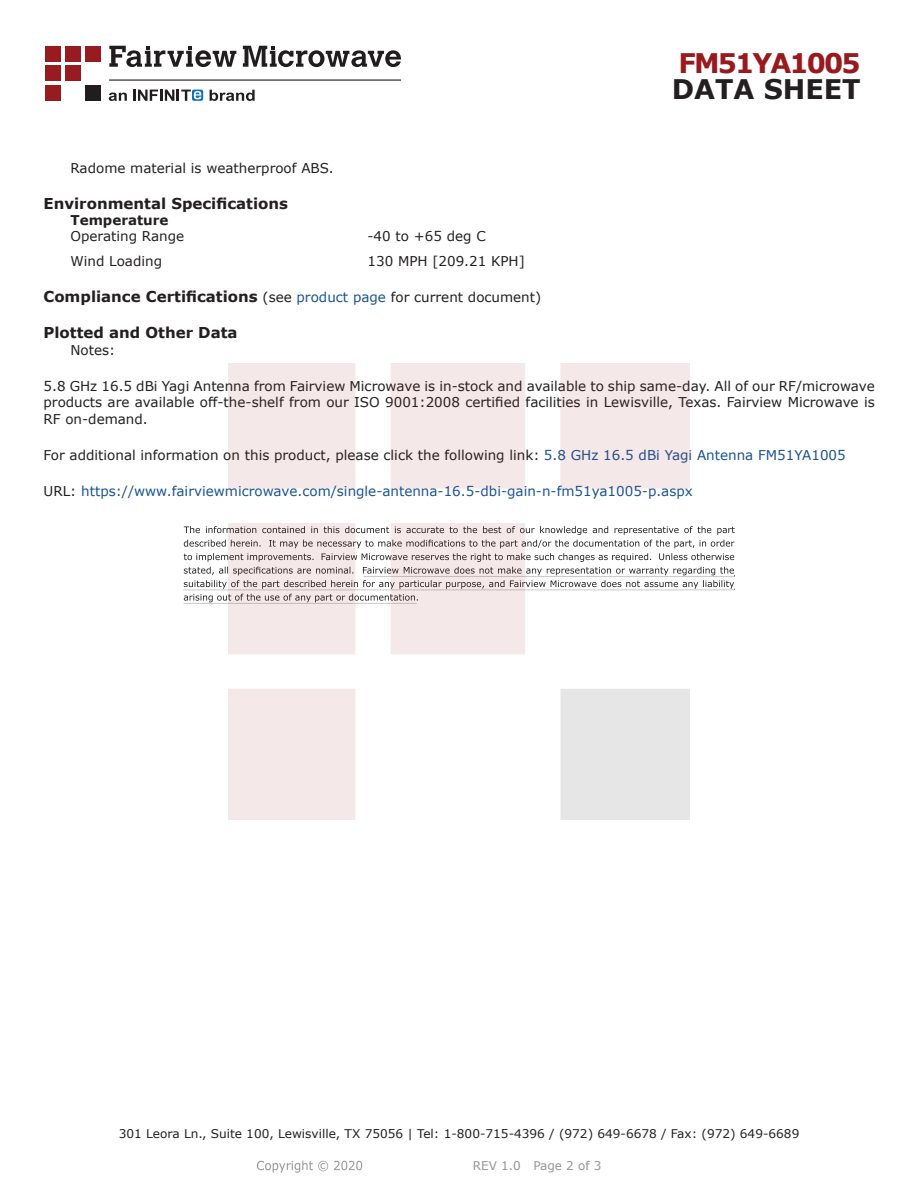
<style>
.page{position:relative;width:918px;height:1188px;background:#fff}
.page>*{position:absolute;margin:0;border:0;box-sizing:border-box;transform-origin:0 0}
.FM{font:700 27px "Verdana";letter-spacing:-.07em;color:#981a1e}
.t1{font:700 27px "Verdana";color:#231f20}
.Head1_for_Compliance{font:700 15px "Verdana";color:#231f20}
.Head1{font:700 15px "Verdana";color:#231f20}
.Web_Description_Para{font:13.5px/16.2px "Verdana";color:#231f20;text-align:justify}
.Specs_Para{font:13.5px "Verdana";color:#231f20}
.URL_para{font:13.5px "Verdana";color:#1a5392}
.Head2_after_Head1{font:700 13.5px "Verdana";color:#231f20}
.t2{font:12px "Verdana";color:#231f20}
.REV_Info{font:12px "Verdana";color:#939598}
.s1{font-weight:400;font-size:13.5px}
.s2{font-weight:400;font-size:13.5px;color:#1a5392}
.s3{color:#1a5392}
.s4{color:#231f20}
</style>
<div class="page">
<svg style="left:184px;top:526px;width:551px;height:76px"></svg>
<hr style="left:363px;top:576px;width:372px;height:1px;background:#231f20">
<hr style="left:183px;top:589px;width:551px;height:1px;background:#231f20">
<hr style="left:184px;top:603px;width:233px;height:1px;background:#231f20">
<img style="left:257px;top:1160px;width:106px;height:13px">
<img style="left:228px;top:364px;width:462px;height:456px">
<div style="left:45px;top:46px;width:16px;height:15px;background:#971b1f"></div>
<div style="left:65px;top:66px;width:16px;height:15px;background:#971b1f"></div>
<div style="left:85px;top:85px;width:16px;height:16px;background:#211d1e"></div>
<div style="left:45px;top:85px;width:16px;height:16px;background:#971b1f"></div>
<div style="left:85px;top:46px;width:16px;height:15px;background:#971b1f"></div>
<div style="left:45px;top:66px;width:16px;height:15px;background:#971b1f"></div>
<div style="left:65px;top:46px;width:16px;height:15px;background:#971b1f"></div>
<svg style="left:109px;top:46px;width:292px;height:21px"></svg>
<svg style="left:192px;top:90px;width:11px;height:11px"></svg>
<svg style="left:133px;top:90px;width:68px;height:11px"></svg>
<svg style="left:210px;top:90px;width:45px;height:11px"></svg>
<svg style="left:109px;top:93px;width:18px;height:8px"></svg>
<hr style="left:109px;top:80px;width:292px;height:1px;background:#211d1e">
<p class="FM" style="left:679px;top:44px;width:184px">FM51YA1005</p>
<p class="t1" style="left:672px;top:70px;width:191px">DATA SHEET</p>
<p class="Specs_Para" style="left:70px;top:159px;width:265px">Radome material is weatherproof ABS.</p>
<p class="Head1" style="left:44px;top:193px;width:246px">Environmental Specifications</p>
<p class="Head2_after_Head1" style="left:70px;top:211px;width:100px">Temperature</p>
<p class="Specs_Para" style="left:70px;top:227px;width:115px">Operating Range</p>
<p class="Specs_Para" style="left:368px;top:227px;width:120px">-40 to +65 deg C</p>
<p class="Specs_Para" style="left:70px;top:252px;width:93px">Wind Loading</p>
<p class="Specs_Para" style="left:368px;top:252px;width:159px">130 MPH [209.21 KPH]</p>
<p class="Head1_for_Compliance" style="left:44px;top:286px;width:499px">Compliance Certifications <span class="s1">(see</span> <span class="s2">product page</span> <span class="s1">for current document)</span></p>
<p class="Head1_for_Compliance" style="left:44px;top:322px;width:196px">Plotted and Other Data</p>
<p class="Specs_Para" style="left:70px;top:341px;width:46px">Notes:</p>
<p class="Web_Description_Para" style="left:44px;top:378px;width:833px">5.8 GHz 16.5 dBi Yagi Antenna from Fairview Microwave is in-stock and available to ship same-day. All of our RF/microwave products are available off-the-shelf from our ISO 9001:2008 certified facilities in Lewisville, Texas. Fairview Microwave is RF on-demand.</p>
<p class="Web_Description_Para" style="left:44px;top:447px;width:804px">For additional information on this product, please click the following link: <span class="s3">5.8 GHz 16.5 dBi Yagi Antenna FM51YA1005</span></p>
<p class="URL_para" style="left:44px;top:482px;width:651px"><span class="s4">URL:</span> https://www.fairviewmicrowave.com/single-antenna-16.5-dbi-gain-n-fm51ya1005-p.aspx</p>
<p class="t2" style="left:119px;top:1125px;width:682px">301 Leora Ln., Suite 100, Lewisville, TX 75056 | Tel: 1-800-715-4396 / (972) 649-6678 / Fax: (972) 649-6689</p>
<p class="REV_Info" style="left:473px;top:1157px;width:130px">REV 1.0 Page 2 of 3</p>
</div>
